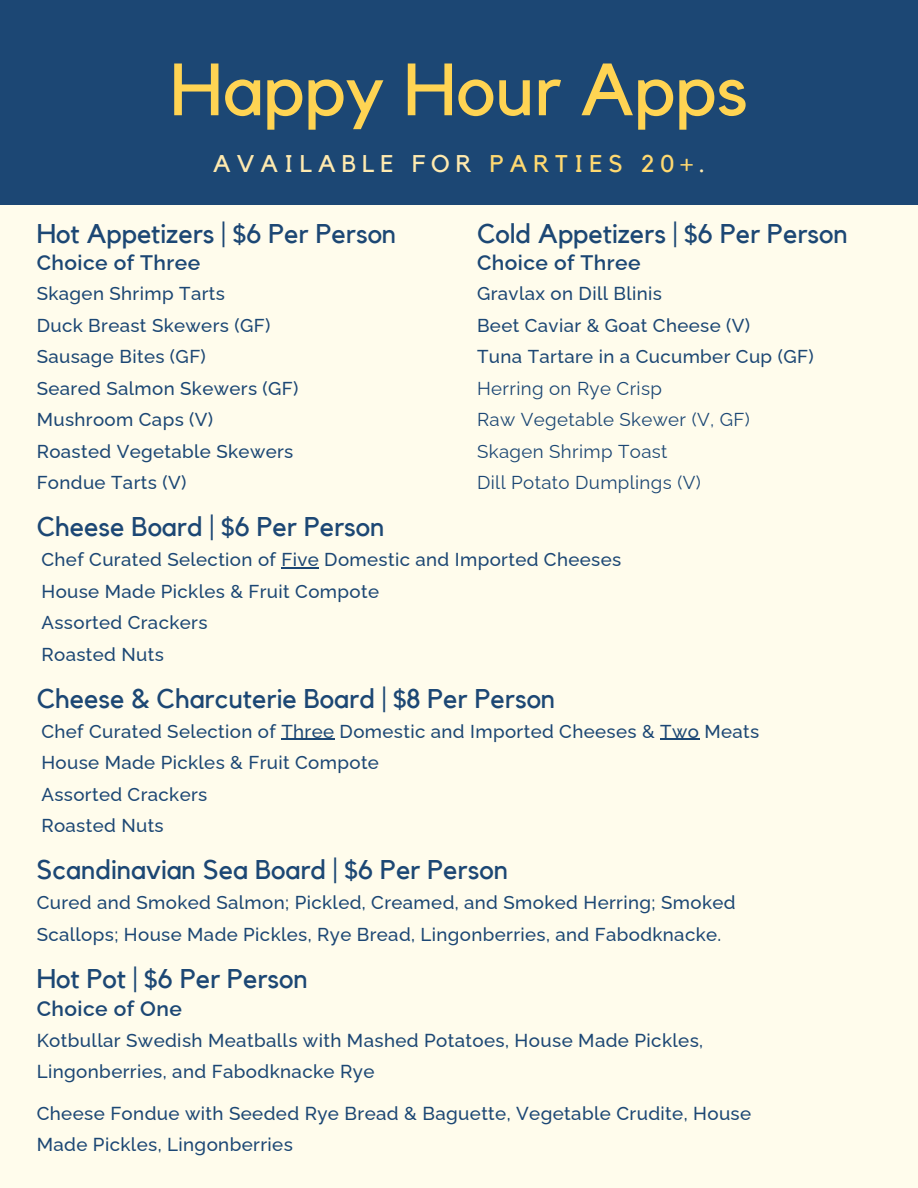
<style>
.page{position:relative;width:918px;height:1188px;background:#fffcec}
.page>*{position:absolute;margin:0;border:0;box-sizing:border-box;transform-origin:0 0}
.t1{font:73.05px "Kollektif";color:#ffd453}
.t2{font:27px "Kollektif";color:#1c4774}
.t3{font:24.15px "Kollektif";letter-spacing:.25em;color:#ffeaaf}
.t4{font:600 21px "Raleway";letter-spacing:.02em;color:#1c4774}
.t5{font:500 18.75px/31.5px "Raleway";letter-spacing:.02em;color:#1c4774}
.t6{font:18.75px/31.5px "Raleway";letter-spacing:.02em;color:#1c4774}
.s1{color:#ffd970}
</style>
<div class="page">
<div style="left:0;top:0;width:918px;height:205px;background:#1c4774"></div>
<hr style="left:281px;top:567px;width:38px;height:1px;background:#1c4774">
<hr style="left:281px;top:739px;width:54px;height:1px;background:#1c4774">
<hr style="left:660px;top:739px;width:39px;height:1px;background:#1c4774">
<h1 class="t1" style="left:170px;top:56px;width:579px">Happy Hour Apps</h1>
<p class="t3" style="left:213px;top:153px;width:493px">AVAILABLE FOR <span class="s1">PARTIES 20+</span>.</p>
<h2 class="t2" style="left:37px;top:221px;width:361px">Hot Appetizers | $6 Per Person</h2>
<p class="t4" style="left:37px;top:251px;width:165px">Choice of Three</p>
<p class="t5" style="left:37px;top:278px;width:263px">Skagen Shrimp Tarts<br>Duck Breast Skewers (GF)<br>Sausage Bites (GF)<br>Seared Salmon Skewers (GF)<br>Mushroom Caps (V)<br>Roasted Vegetable Skewers<br>Fondue Tarts (V)</p>
<h2 class="t2" style="left:37px;top:514px;width:349px">Cheese Board | $6 Per Person</h2>
<h2 class="t2" style="left:477px;top:221px;width:372px">Cold Appetizers | $6 Per Person</h2>
<p class="t4" style="left:477px;top:251px;width:165px">Choice of Three</p>
<p class="t5" style="left:477px;top:278px;width:338px">Gravlax on Dill Blinis<br>Beet Caviar &amp; Goat Cheese (V)<br>Tuna Tartare in a Cucumber Cup (GF)</p>
<p class="t6" style="left:477px;top:372px;width:274px">Herring on Rye Crisp<br>Raw Vegetable Skewer (V, GF)<br>Skagen Shrimp Toast<br>Dill Potato Dumplings (V)</p>
<p class="t5" style="left:41px;top:544px;width:581px">Chef Curated Selection of Five Domestic and Imported Cheeses<br>House Made Pickles &amp; Fruit Compote<br>Assorted Crackers<br>Roasted Nuts</p>
<h2 class="t2" style="left:37px;top:686px;width:520px">Cheese &amp; Charcuterie Board | $8 Per Person</h2>
<p class="t5" style="left:41px;top:715px;width:719px">Chef Curated Selection of Three Domestic and Imported Cheeses &amp; Two Meats House Made Pickles &amp; Fruit Compote<br>Assorted Crackers<br>Roasted Nuts</p>
<h2 class="t2" style="left:37px;top:857px;width:473px">Scandinavian Sea Board | $6 Per Person</h2>
<p class="t5" style="left:37px;top:887px;width:700px">Cured and Smoked Salmon; Pickled, Creamed, and Smoked Herring; Smoked<br>Scallops; House Made Pickles, Rye Bread, Lingonberries, and Fabodknacke.</p>
<h2 class="t2" style="left:37px;top:966px;width:273px">Hot Pot | $6 Per Person</h2>
<p class="t4" style="left:37px;top:996px;width:147px">Choice of One</p>
<p class="t5" style="left:37px;top:1025px;width:668px">Kotbullar Swedish Meatballs with Mashed Potatoes, House Made Pickles,<br>Lingonberries, and Fabodknacke Rye</p>
<p class="t5" style="left:37px;top:1098px;width:716px">Cheese Fondue with Seeded Rye Bread &amp; Baguette, Vegetable Crudite, House<br>Made Pickles, Lingonberries</p>
</div>
